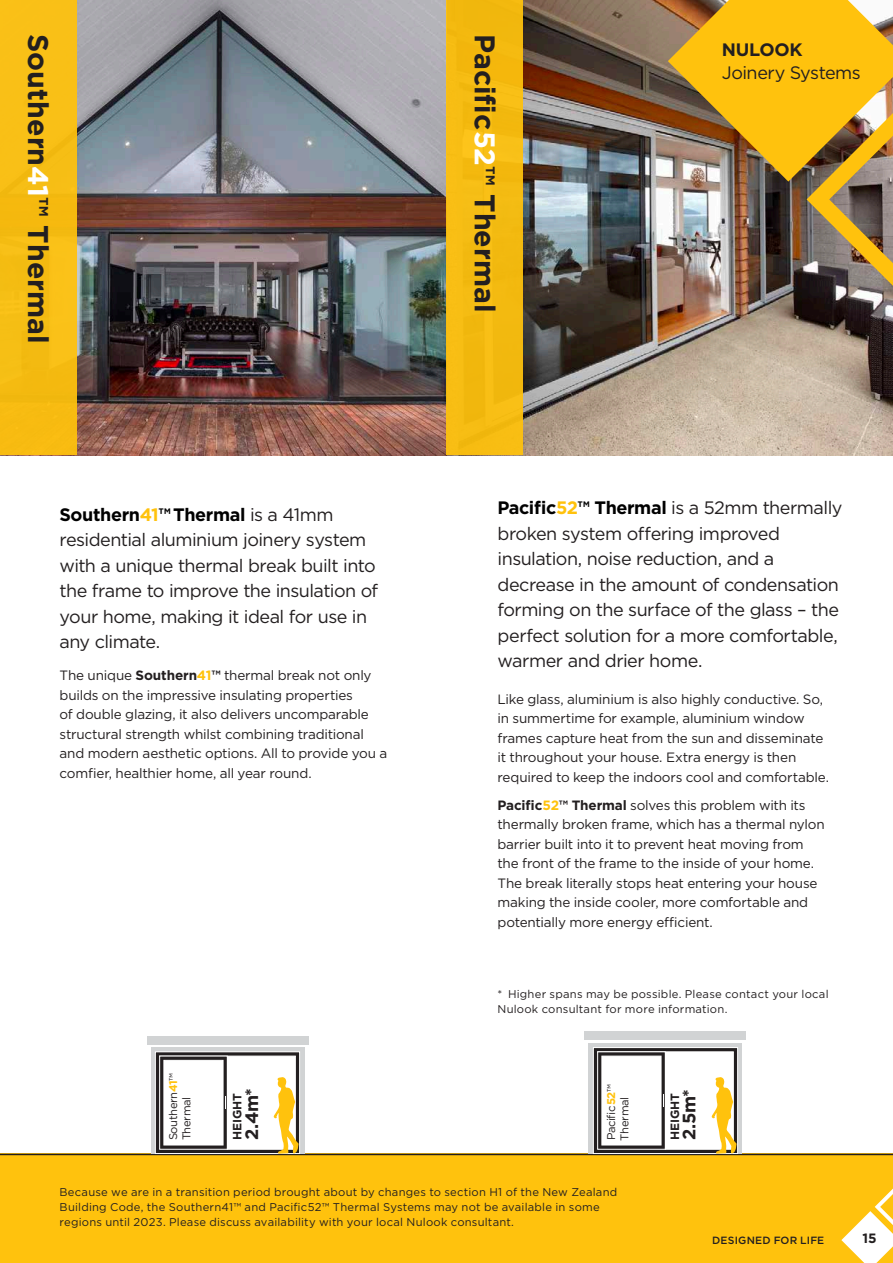
<style>
.page{position:relative;width:893px;height:1263px;background:#fff}
.page>*{position:absolute;margin:0;border:0;box-sizing:border-box;transform-origin:0 0}
.t1{font:700 28.5px "Gotham";color:#231f20}
.t2{font:18px/25.5px "Gotham";letter-spacing:-.03em;color:#231f20}
.t3{font:700 18px "Gotham";letter-spacing:-.02em;color:#231f20}
.t4{font:13.5px/19.5px "Gotham";letter-spacing:-.015em;color:#231f20}
.t5{font:700 13.5px "Gotham";color:#231f20}
.t6{font:700 12px "Gotham";letter-spacing:.005em;color:#231f20}
.t7{font:11.25px/15px "Gotham";letter-spacing:.015em;color:#231f20}
.t8{font:11.25px "Gotham";letter-spacing:-.03em;color:#231f20}
.t9{font:500 10.5px "Gotham";letter-spacing:.02em;color:#231f20}
.s1{color:#fff}
.s2{font-weight:700;color:#000}
.s3{font-weight:700;color:#ffc20d}
.s4{font-weight:700}
</style>
<div class="page">
<div style="left:0;top:1154px;width:893px;height:109px;background:#ffc20d"></div>
<img style="left:77px;top:0;width:816px;height:455px">
<div style="left:0;top:0;width:77px;height:455px;background:#f8bf15"></div>
<div style="left:446px;top:0;width:77px;height:455px;background:#f4bb11"></div>
<img style="left:668px;top:0;width:225px;height:286px">
<hr style="left:0;top:1154px;width:893px;height:1px;background:#231f20">
<div style="left:151px;top:1047px;width:153px;height:107px;background:#d1d3d4"></div>
<div style="left:147px;top:1036px;width:161px;height:8px;background:#d1d3d4"></div>
<div style="left:155px;top:1052px;width:145px;height:101px;background:linear-gradient(to right,#231f20,#231f20)"></div>
<div style="left:155px;top:1052px;width:145px;height:102px;border:1px solid #fff"></div>
<div style="left:159px;top:1056px;width:137px;height:93px;background:#fff"></div>
<div style="left:160px;top:1056px;width:67px;height:93px;background:linear-gradient(to right,#231f20,#231f20)"></div>
<div style="left:159px;top:1056px;width:68px;height:93px;border:1px solid #fff"></div>
<div style="left:164px;top:1060px;width:59px;height:85px;background:#fff;border:1px solid #fff"></div>
<svg style="left:274px;top:1077px;width:25px;height:77px"></svg>
<svg style="left:225px;top:1096px;width:1px;height:13px"></svg>
<div style="left:589px;top:1043px;width:153px;height:111px;background:#d1d3d4"></div>
<div style="left:585px;top:1031px;width:161px;height:9px;background:#d1d3d4"></div>
<svg style="left:595px;top:1049px;width:141px;height:103px"></svg>
<div style="left:593px;top:1047px;width:145px;height:107px;border:1px solid #fff"></div>
<div style="left:597px;top:1052px;width:136px;height:97px;background:#fff"></div>
<div style="left:598px;top:1052px;width:67px;height:97px;background:linear-gradient(to right,#231f20,#231f20)"></div>
<div style="left:597px;top:1052px;width:68px;height:97px;border:1px solid #fff"></div>
<div style="left:602px;top:1056px;width:59px;height:89px;background:#fff"></div>
<svg style="left:712px;top:1077px;width:25px;height:77px"></svg>
<svg style="left:663px;top:1094px;width:1px;height:13px"></svg>
<svg style="left:841px;top:1188px;width:52px;height:75px"></svg>
<h1 class="t1" style="left:57px;top:34px;width:311px;rotate:90deg">Southern<span class="s1">41</span>™ Thermal</h1>
<h1 class="t1" style="left:504px;top:34px;width:280px;rotate:90deg">Pacific<span class="s1">52</span>™ Thermal</h1>
<h2 class="t3" style="left:722px;top:38px;width:82px">NULOOK</h2>
<h2 class="t2" style="left:722px;top:59px;width:141px">Joinery Systems</h2>
<h2 class="t2" style="left:60px;top:501px;width:320px"><span class="s2">Southern</span><span class="s3">41</span><span class="s2">™ Thermal</span> is a 41mm residential aluminium joinery system with a unique thermal break built into the frame to improve the insulation of your home, making it ideal for use in any climate.</h2>
<p class="t2" style="left:498px;top:495px;width:346px"><span class="s2">Pacific</span><span class="s3">52</span><span class="s2">™ Thermal</span> is a 52mm thermally broken system offering improved insulation, noise reduction, and a decrease in the amount of condensation forming on the surface of the glass – the perfect solution for a more comfortable, warmer and drier home.</p>
<p class="t4" style="left:60px;top:665px;width:329px">The unique <span class="s4">Southern</span><span class="s3">41</span><span class="s4">™</span> thermal break not only builds on the impressive insulating properties<br>of double glazing, it also delivers uncomparable structural strength whilst combining traditional and modern aesthetic options. All to provide you a comfier, healthier home, all year round.</p>
<p class="t4" style="left:497px;top:689px;width:333px">Like glass, aluminium is also highly conductive. So, in summertime for example, aluminium window frames capture heat from the sun and disseminate it throughout your house. Extra energy is then required to keep the indoors cool and comfortable.</p>
<p class="t4" style="left:497px;top:795px;width:329px"><span class="s4">Pacific</span><span class="s3">52</span><span class="s4">™ Thermal</span> solves this problem with its thermally broken frame, which has a thermal nylon barrier built into it to prevent heat moving from the front of the frame to the inside of your home.<br>The break literally stops heat entering your house making the inside cooler, more comfortable and potentially more energy efficient.</p>
<p class="t8" style="left:166px;top:1140px;width:69px;rotate:-90deg">Southern<span class="s3">41</span>™</p>
<p class="t8" style="left:179px;top:1140px;width:45px;rotate:-90deg">Thermal</p>
<p class="t6" style="left:229px;top:1140px;width:49px;rotate:-90deg">HEIGHT</p>
<h2 class="t3" style="left:240px;top:1140px;width:54px;rotate:-90deg">2.4m*</h2>
<p class="t7" style="left:497px;top:986px;width:333px">* Higher spans may be possible. Please contact your local<br>Nulook consultant for more information.</p>
<p class="t7" style="left:603px;top:1140px;width:58px;rotate:-90deg">Pacific<span class="s3">52</span>™</p>
<p class="t6" style="left:667px;top:1140px;width:49px;rotate:-90deg">HEIGHT</p>
<h2 class="t3" style="left:677px;top:1140px;width:53px;rotate:-90deg">2.5m*</h2>
<p class="t8" style="left:617px;top:1140px;width:45px;rotate:-90deg">Thermal</p>
<p class="t7" style="left:60px;top:1184px;width:559px">Because we are in a transition period brought about by changes to section H1 of the New Zealand<br>Building Code, the Southern41™ and Pacific52™ Thermal Systems may not be available in some regions until 2023. Please discuss availability with your local Nulook consultant.</p>
<p class="t9" style="left:712px;top:1233px;width:114px">DESIGNED FOR LIFE</p>
<p class="t5" style="left:862px;top:1229px;width:16px">15</p>
</div>
